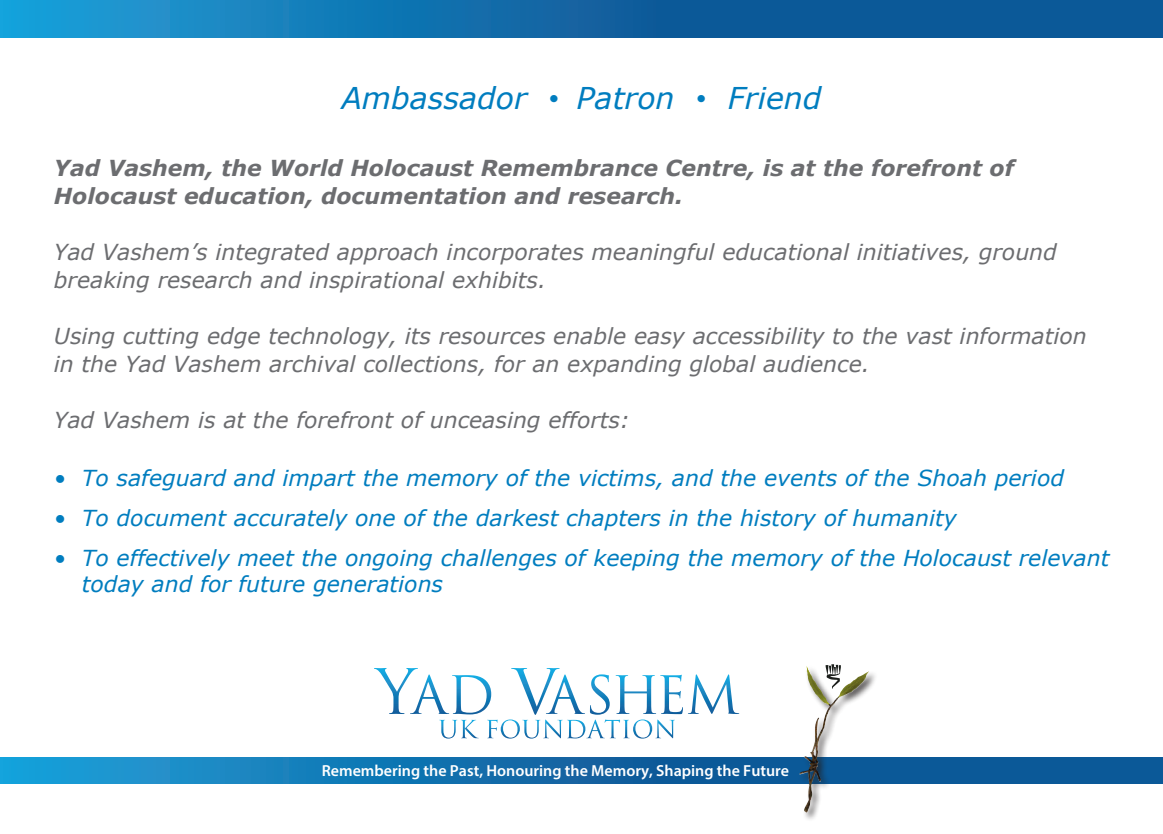
<style>
.page{position:relative;width:1163px;height:834px;background:#fff}
.page>*{position:absolute;margin:0;border:0;box-sizing:border-box;transform-origin:0 0}
.t1{font:italic 30px "Verdana";color:#007dbf}
.t2{font:italic 22px/28px "Verdana";color:#6c6d70}
.t3{font:italic 22px/26.4px "Verdana";color:#007dbf}
.t4{font:italic 700 22px/28px "Verdana";color:#6c6d70}
.t5{font:600 16px "Myriad Pro";color:#fff}
.s1{font-size:20px}
</style>
<div class="page">
<svg style="left:0;top:757px;width:1162px;height:26px;background:#116fac"></svg>
<div style="left:798px;top:664px;width:79px;height:158px;background:#231f20;opacity:.75"></div>
<img style="left:798px;top:665px;width:31px;height:147px">
<svg style="left:825px;top:664px;width:15px;height:24px"></svg>
<svg style="left:0;top:0;width:1162px;height:38px;background:#106daa"></svg>
<svg style="left:374px;top:668px;width:365px;height:70px"></svg>
<p class="t1" style="left:341px;top:79px;width:481px">Ambassador <span class="s1">•</span> Patron <span class="s1">•</span> Friend</p>
<p class="t4" style="left:54px;top:154px;width:961px">Yad Vashem, the World Holocaust Remembrance Centre, is at the forefront of<br>Holocaust education, documentation and research.</p>
<p class="t2" style="left:54px;top:238px;width:1004px">Yad Vashem’s integrated approach incorporates meaningful educational initiatives, ground breaking research and inspirational exhibits.</p>
<p class="t2" style="left:54px;top:322px;width:1034px">Using cutting edge technology, its resources enable easy accessibility to the vast information in the Yad Vashem archival collections, for an expanding global audience.</p>
<p class="t2" style="left:54px;top:406px;width:577px">Yad Vashem is at the forefront of unceasing efforts:</p>
<p class="t3" style="left:54px;top:465px;width:1011px">• To safeguard and impart the memory of the victims, and the events of the Shoah period</p>
<p class="t3" style="left:54px;top:505px;width:904px">• To document accurately one of the darkest chapters in the history of humanity</p>
<p class="t3" style="left:82px;top:545px;width:1028px;text-indent:-28px">• To effectively meet the ongoing challenges of keeping the memory of the Holocaust relevant today and for future generations</p>
<p class="t5" style="left:322px;top:760px;width:469px">Remembering the Past, Honouring the Memory, Shaping the Future</p>
</div>
